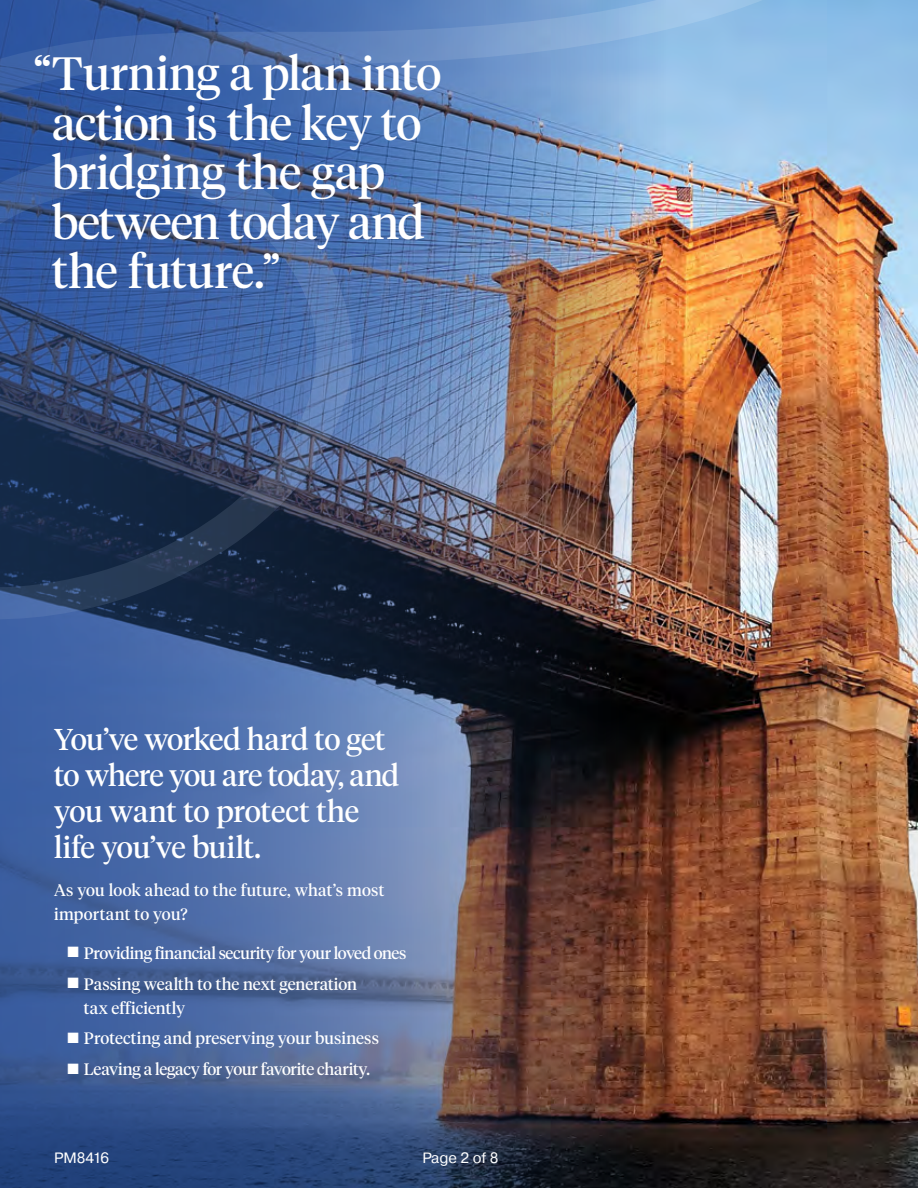
<style>
.page{position:relative;width:918px;height:1188px;background:#fff}
.page>*{position:absolute;margin:0;border:0;box-sizing:border-box;transform-origin:0 0}
.t1{font:46.5px/49.5px "Tiempos Headline";letter-spacing:-.01em;color:#fff}
.t2{font:30px/36px "Tiempos Headline";letter-spacing:-.01em;color:#fff}
.t3{font:16.5px/24px "Tiempos Headline";color:#fff}
.t4{font:16.5px "Tiempos Headline";letter-spacing:-.025em;color:#fff}
.t5{font:15px "Pragmatica";color:#fff}
</style>
<div class="page">
<img style="left:666px;top:635px;width:252px;height:553px">
<svg style="left:637px;top:635px;width:29px;height:553px;background:#4d291b"></svg>
<img style="left:637px;top:0;width:281px;height:635px">
<img style="left:0;top:0;width:637px;height:1188px">
<h1 class="t1" style="left:52px;top:47px;width:391px;text-indent:-19px">“Turning a plan into action is the key to bridging the gap between today and the future.”</h1>
<h2 class="t2" style="left:54px;top:720px;width:347px">You’ve worked hard to get to where you are today, and you want to protect the life you’ve built.</h2>
<p class="t3" style="left:54px;top:877px;width:332px">As you look ahead to the future, what’s most important to you?</p>
<p class="t4" style="left:68px;top:942px;width:340px">■ Providing financial security for your loved ones</p>
<p class="t3" style="left:84px;top:971px;width:275px;text-indent:-16px">■ Passing wealth to the next generation tax efficiently</p>
<p class="t3" style="left:68px;top:1026px;width:313px">■ Protecting and preserving your business</p>
<p class="t3" style="left:68px;top:1056px;width:304px">■ Leaving a legacy for your favorite charity.</p>
<p class="t5" style="left:54px;top:1149px;width:57px">PM8416</p>
<p class="t5" style="left:422px;top:1149px;width:78px">Page 2 of 8</p>
</div>
